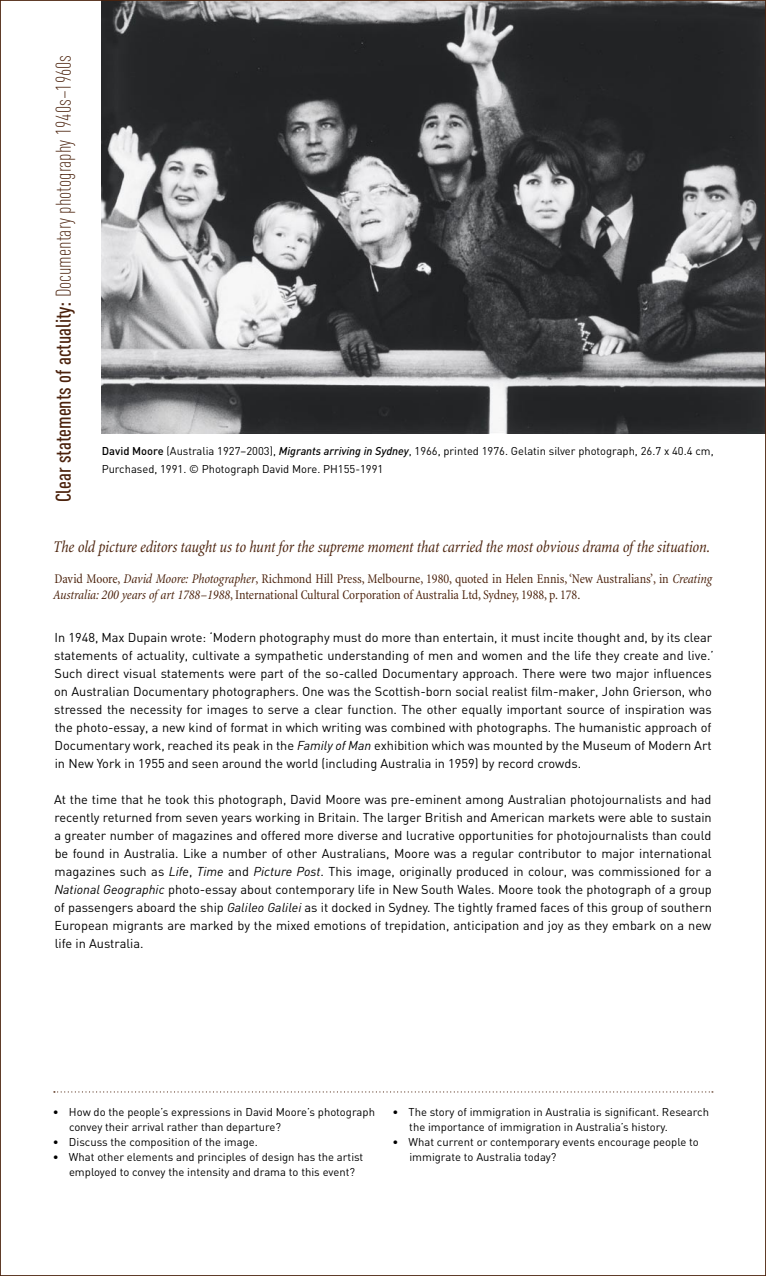
<style>
.page{position:relative;width:766px;height:1276px;background:#fff}
.page>*{position:absolute;margin:0;border:0;box-sizing:border-box;transform-origin:0 0}
.head01{font:300 21px "DIN Cond";color:#4b220c}
.Quote_A_tab{font:italic condensed 16.5px "Minion";letter-spacing:-.005em;color:#4b220c}
.Quote_A_tab-2{font:condensed 13.5px/16.2px "Minion";letter-spacing:-.005em;color:#4b220c}
.t1{font:12.75px/18px "DIN";color:#000}
.bullet_points{font:11.25px/15px "DIN";color:#000}
.s1{font-weight:500}
.s2{font-weight:500;font-style:italic}
.s3{font-style:italic}
</style>
<div class="page">
<img style="left:101px;top:2px;width:662px;height:432px">
<svg style="left:54px;top:1091px;width:658px;height:1px"></svg>
<svg style="left:765px;top:0;width:1px;height:1276px"></svg>
<p class="head01" style="left:51px;top:502px;width:449px;rotate:-90deg"><span class="s1">Clear statements of actuality:</span> Documentary photography 1940s–1960s</p>
<p class="bullet_points" style="left:102px;top:441px;width:613px;line-height:18px"><span class="s1">David Moore</span> (Australia 1927–2003), <span class="s2">Migrants arriving in Sydney</span>, 1966, printed 1976. Gelatin silver photograph, 26.7 x 40.4 cm,<br>Purchased, 1991. © Photograph David More. PH155-1991</p>
<p class="Quote_A_tab" style="left:53px;top:538px;width:658px">The old picture editors taught us to hunt for the supreme moment that carried the most obvious drama of the situation.</p>
<p class="Quote_A_tab-2" style="left:53px;top:571px;width:660px">David Moore, <span class="s3">David Moore: Photographer</span>, Richmond Hill Press, Melbourne, 1980, quoted in Helen Ennis, ‘New Australians’, in <span class="s3">Creating<br>Australia: 200 years of art 1788–1988</span>, International Cultural Corporation of Australia Ltd, Sydney, 1988, p. 178.</p>
<p class="t1" style="left:54px;top:628px;width:661px">In 1948, Max Dupain wrote: ‘Modern photography must do more than entertain, it must incite thought and, by its clear statements of actuality, cultivate a sympathetic understanding of men and women and the life they create and live.’ Such direct visual statements were part of the so-called Documentary approach. There were two major influences on Australian Documentary photographers. One was the Scottish-born social realist film-maker, John Grierson, who stressed the necessity for images to serve a clear function. The other equally important source of inspiration was the photo-essay, a new kind of format in which writing was combined with photographs. The humanistic approach of Documentary work, reached its peak in the <span class="s3">Family of Man</span> exhibition which was mounted by the Museum of Modern Art in New York in 1955 and seen around the world (including Australia in 1959) by record crowds.</p>
<p class="t1" style="left:54px;top:790px;width:659px;text-align:justify">At the time that he took this photograph, David Moore was pre-eminent among Australian photojournalists and had recently returned from seven years working in Britain. The larger British and American markets were able to sustain a greater number of magazines and offered more diverse and lucrative opportunities for photojournalists than could be found in Australia. Like a number of other Australians, Moore was a regular contributor to major international magazines such as <span class="s3">Life</span>, <span class="s3">Time</span> and <span class="s3">Picture Post</span>. This image, originally produced in colour, was commissioned for a <span class="s3">National Geographic</span> photo-essay about contemporary life in New South Wales. Moore took the photograph of a group of passengers aboard the ship <span class="s3">Galileo Galilei</span> as it docked in Sydney. The tightly framed faces of this group of southern European migrants are marked by the mixed emotions of trepidation, anticipation and joy as they embark on a new life in Australia.</p>
<p class="bullet_points" style="left:69px;top:1104px;width:307px;text-indent:-16px">• How do the people’s expressions in David Moore’s photograph convey their arrival rather than departure?</p>
<p class="bullet_points" style="left:53px;top:1134px;width:206px">• Discuss the composition of the image.</p>
<p class="bullet_points" style="left:69px;top:1149px;width:296px;text-indent:-16px">• What other elements and principles of design has the artist employed to convey the intensity and drama to this event?</p>
<p class="bullet_points" style="left:409px;top:1104px;width:301px;text-indent:-17px">• The story of immigration in Australia is significant. Research the importance of immigration in Australia’s history.</p>
<p class="bullet_points" style="left:409px;top:1134px;width:291px;text-indent:-17px">• What current or contemporary events encourage people to immigrate to Australia today?</p>
</div>
